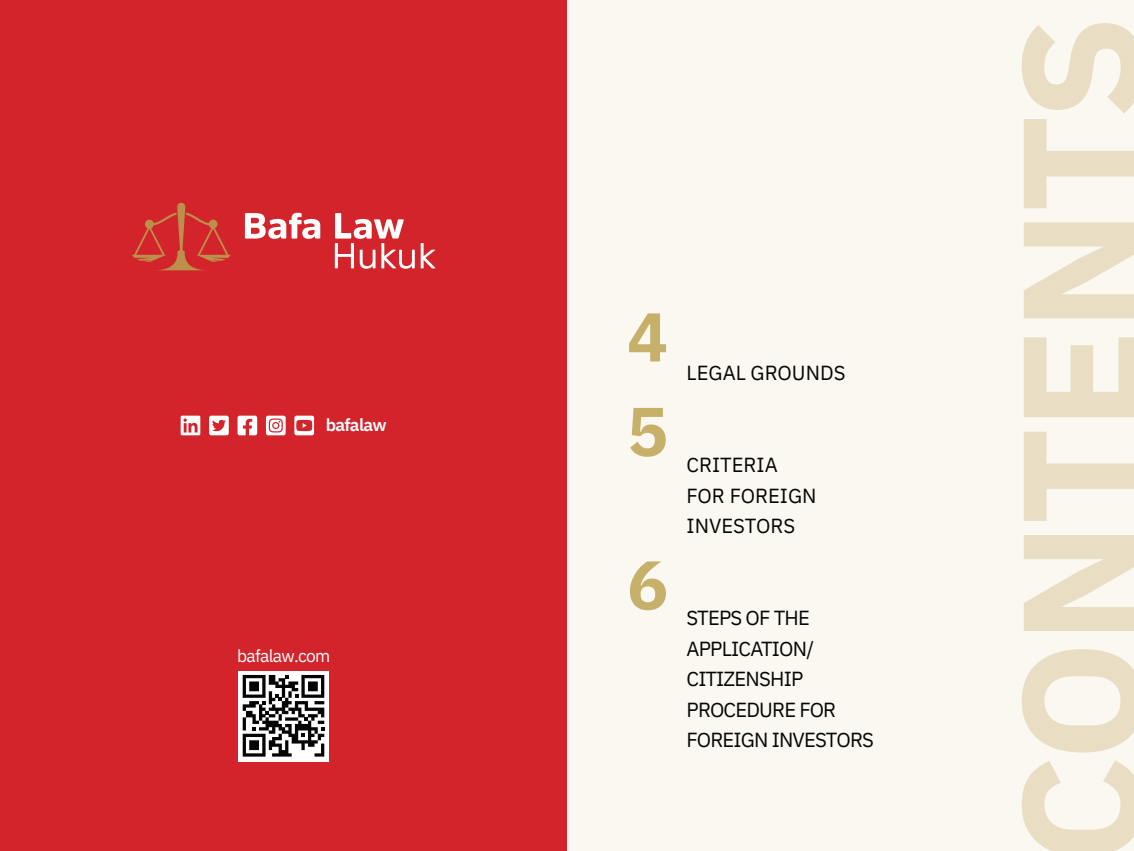
<style>
.page{position:relative;width:1134px;height:851px;background:#fff}
.page>*{position:absolute;margin:0;border:0;box-sizing:border-box;transform-origin:0 0}
.t1{font:700 168.25px "IBM Plex Sans";letter-spacing:-.02em;color:#e9dec3}
.t2{font:700 68.75px/94.4px "IBM Plex Sans";color:#c7b06a}
.t3{font:20.25px/30.6px "IBM Plex Sans";letter-spacing:-.04em;color:#050504}
.t4{font:20.25px/30.6px "IBM Plex Sans";color:#050504}
.t5{font:17.38px "IBM Plex Sans";letter-spacing:-.04em;color:#fff}
.t6{font:600 17.38px "IBM Plex Sans";letter-spacing:-.04em;color:#fff}
</style>
<div class="page">
<div style="left:567px;top:0;width:567px;height:850px;background:#faf8f1"></div>
<div style="left:0;top:0;width:567px;height:850px;background:#d4242b"></div>
<svg style="left:245px;top:213px;width:75px;height:26px"></svg>
<svg style="left:335px;top:213px;width:80px;height:56px"></svg>
<svg style="left:421px;top:243px;width:14px;height:25px"></svg>
<svg style="left:132px;top:203px;width:99px;height:67px"></svg>
<svg style="left:181px;top:415px;width:133px;height:20px"></svg>
<div style="left:239px;top:671px;width:90px;height:90px;background:linear-gradient(to right,#fff,#fff)"></div>
<svg style="left:243px;top:674px;width:81px;height:82px;background:#80807f"></svg>
<p class="t6" style="left:326px;top:410px;width:62px">bafalaw</p>
<p class="t5" style="left:237px;top:642px;width:95px">bafalaw.com</p>
<h2 class="t2" style="left:627px;top:284px;width:43px">4<br>5</h2>
<h2 class="t2" style="left:627px;top:532px;width:43px">6</h2>
<p class="t4" style="left:686px;top:356px;width:160px">LEGAL GROUNDS</p>
<p class="t4" style="left:686px;top:447px;width:132px">CRITERIA<br>FOR FOREIGN<br>INVESTORS</p>
<p class="t3" style="left:686px;top:600px;width:189px">STEPS OF THE<br>APPLICATION/<br>CITIZENSHIP<br>PROCEDURE FOR<br>FOREIGN INVESTORS</p>
<h1 class="t1" style="left:948px;top:865px;width:851px;rotate:-90deg">CONTENTS</h1>
</div>
